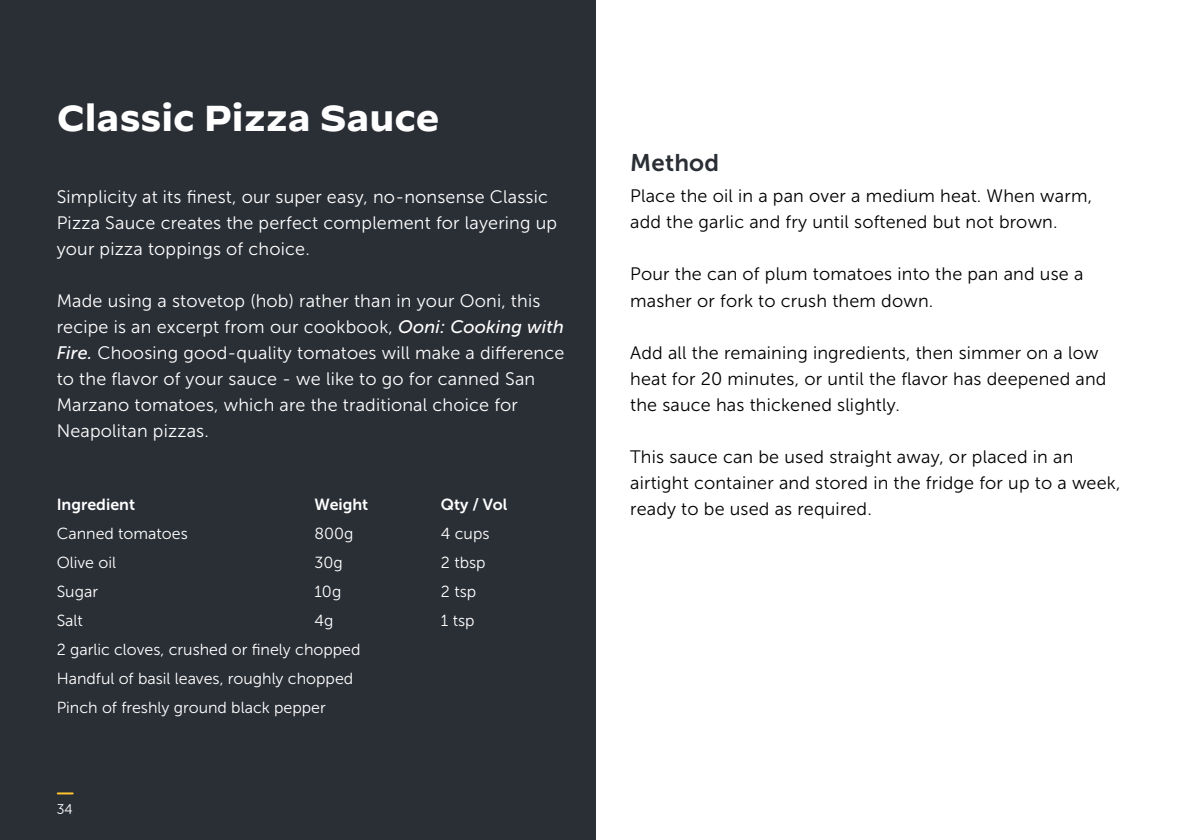
<style>
.page{position:relative;width:1191px;height:840px;background:#fff}
.page>*{position:absolute;margin:0;border:0;box-sizing:border-box;transform-origin:0 0}
.t1{font:700 36px "Decimal";color:#fff}
.t2{font:24px "Museo Sans 700";letter-spacing:.01em;color:#2a2e35}
.t3{font:18px/26px "Museo Sans 300";letter-spacing:.01em;color:#000}
.t4{font:18px/26px "Museo Sans 300";letter-spacing:.01em;color:#fff}
.t5{font:16px/29px "Museo Sans 300";color:#fff}
.t6{font:16px "Museo Sans 700";color:#fff}
.t7{font:14px "Museo Sans Rounded 300";color:#fff}
.s1{font-family:"Museo Sans 500";font-style:italic}
</style>
<div class="page">
<div style="left:0;top:0;width:595px;height:839px;background:#2a2e35"></div>
<hr style="left:1190px;top:0;width:1px;height:839px;background:#e6e7e8">
<svg style="left:58px;top:792px;width:15px;height:2px"></svg>
<h1 class="t1" style="left:57px;top:97px;width:384px">Classic Pizza Sauce</h1>
<p class="t4" style="left:57px;top:184px;width:502px">Simplicity at its finest, our super easy, no-nonsense Classic<br>Pizza Sauce creates the perfect complement for layering up your pizza toppings of choice.</p>
<p class="t4" style="left:57px;top:288px;width:509px">Made using a stovetop (hob) rather than in your Ooni, this recipe is an excerpt from our cookbook, <span class="s1">Ooni: Cooking with Fire.</span> Choosing good-quality tomatoes will make a difference to the flavor of your sauce - we like to go for canned San Marzano tomatoes, which are the traditional choice for Neapolitan pizzas.</p>
<p class="t6" style="left:57px;top:495px;width:80px">Ingredient</p>
<p class="t6" style="left:314px;top:495px;width:55px">Weight</p>
<p class="t6" style="left:441px;top:495px;width:68px">Qty / Vol</p>
<p class="t5" style="left:57px;top:518px;width:133px">Canned tomatoes</p>
<p class="t5" style="left:314px;top:518px;width:40px">800g</p>
<p class="t5" style="left:441px;top:518px;width:50px">4 cups</p>
<p class="t5" style="left:57px;top:547px;width:61px">Olive oil</p>
<p class="t5" style="left:314px;top:547px;width:30px">30g</p>
<p class="t5" style="left:441px;top:547px;width:46px">2 tbsp</p>
<p class="t5" style="left:57px;top:576px;width:43px">Sugar</p>
<p class="t5" style="left:314px;top:576px;width:28px">10g</p>
<p class="t5" style="left:441px;top:576px;width:37px">2 tsp</p>
<p class="t5" style="left:57px;top:605px;width:28px">Salt</p>
<p class="t5" style="left:314px;top:605px;width:20px">4g</p>
<p class="t5" style="left:441px;top:605px;width:35px">1 tsp</p>
<p class="t5" style="left:57px;top:634px;width:305px">2 garlic cloves, crushed or finely chopped<br>Handful of basil leaves, roughly chopped<br>Pinch of freshly ground black pepper</p>
<p class="t7" style="left:57px;top:801px;width:17px">34</p>
<h2 class="t2" style="left:630px;top:149px;width:90px">Method</h2>
<p class="t3" style="left:630px;top:183px;width:463px">Place the oil in a pan over a medium heat. When warm, add the garlic and fry until softened but not brown.</p>
<p class="t3" style="left:630px;top:261px;width:455px">Pour the can of plum tomatoes into the pan and use a masher or fork to crush them down.</p>
<p class="t3" style="left:630px;top:339px;width:478px">Add all the remaining ingredients, then simmer on a low heat for 20 minutes, or until the flavor has deepened and the sauce has thickened slightly.</p>
<p class="t3" style="left:630px;top:443px;width:492px">This sauce can be used straight away, or placed in an airtight container and stored in the fridge for up to a week, ready to be used as required.</p>
</div>
